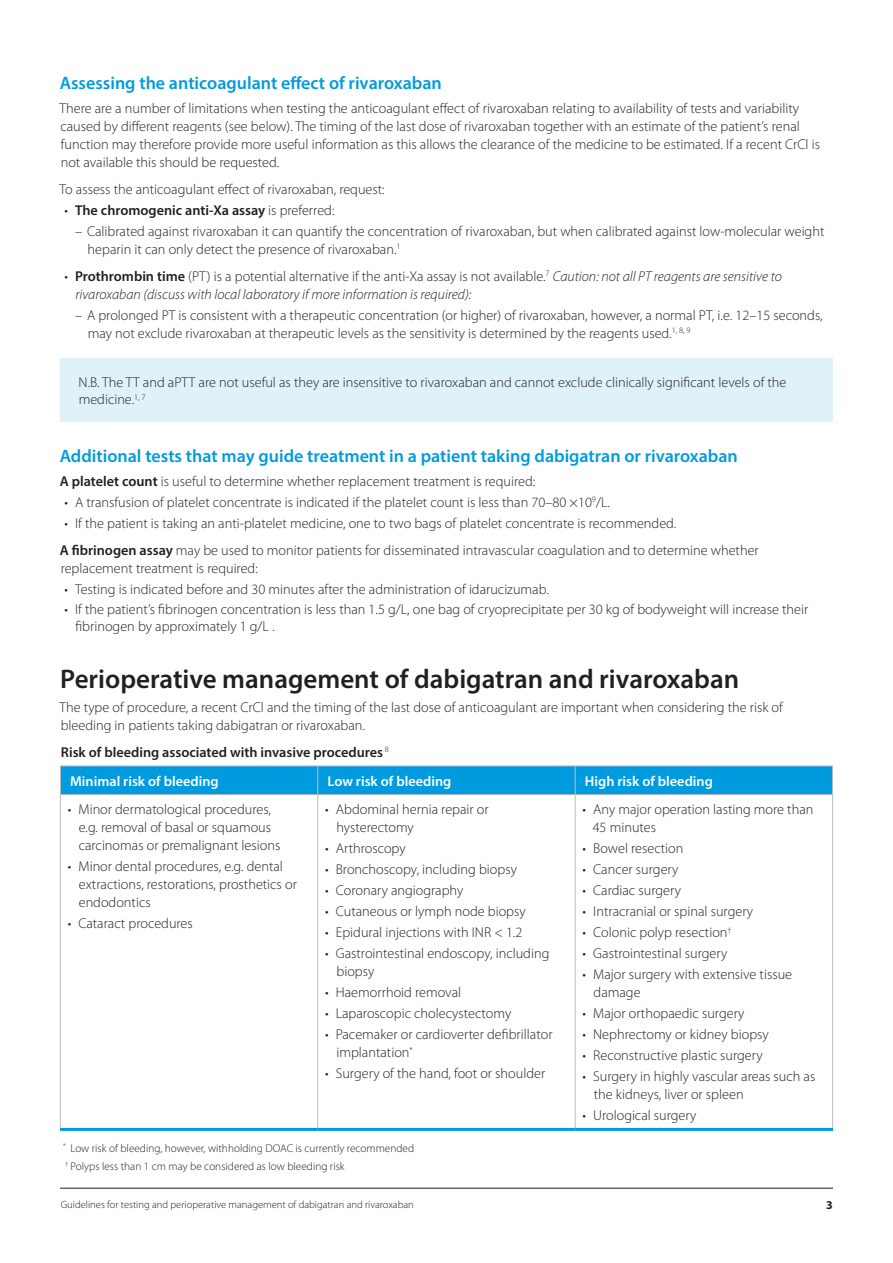
<style>
.page{position:relative;width:893px;height:1263px;background:#fff}
.page>*{position:absolute;margin:0;border:0;box-sizing:border-box;transform-origin:0 0}
.Heading_1{font:600 27px "Myriad Pro";color:#231f20}
.Heading_2{font:600 18px "Myriad Pro";color:#009bde}
.Bullets{font:300 14.25px/18px "Myriad Pro";color:#231f20}
.Body{font:300 14.25px/18px "Myriad Pro";color:#231f20}
.Bullets_L-2{font:300 14.25px/18px "Myriad Pro";color:#231f20}
.Bullets-2{font:italic 300 14.25px/18px "Myriad Pro";color:#231f20}
.t1{font:600 14.25px "Myriad Pro";color:#fff}
.Heading_3{font:600 14.25px "Myriad Pro";color:#231f20}
.Bullets-3{font:600 14.25px "Myriad Pro";color:#231f20}
.t2{font:700 12px "Myriad Pro";color:#231f20}
.Footnote{font:300 11.25px "Myriad Pro";color:#231f20}
.t3{font:300 10.5px "Myriad Pro";color:#231f20}
.s1{font-weight:300}
.s2{font-style:normal}
.s3{font-weight:600;font-style:normal}
.s4{font-weight:600}
</style>
<div class="page">
<div style="left:60px;top:358px;width:773px;height:64px;background:#e1f1fa"></div>
<hr style="left:60px;top:765px;width:258px;height:1px;background:#bcbdc0">
<hr style="left:318px;top:765px;width:257px;height:1px;background:#bcbdc0">
<hr style="left:575px;top:765px;width:258px;height:1px;background:#bcbdc0">
<div style="left:60px;top:766px;width:773px;height:28px;background:#009bde"></div>
<hr style="left:60px;top:794px;width:258px;height:1px;background:#bcbdc0">
<hr style="left:60px;top:795px;width:1px;height:333px;background:#bcbdc0">
<hr style="left:318px;top:794px;width:257px;height:1px;background:#bcbdc0">
<hr style="left:317px;top:795px;width:1px;height:333px;background:#bcbdc0">
<hr style="left:575px;top:794px;width:258px;height:1px;background:#bcbdc0">
<hr style="left:575px;top:795px;width:1px;height:333px;background:#bcbdc0">
<hr style="left:832px;top:795px;width:1px;height:333px;background:#bcbdc0">
<hr style="left:60px;top:1128px;width:258px;height:3px;background:#009bde">
<hr style="left:318px;top:1128px;width:257px;height:3px;background:#009bde">
<hr style="left:575px;top:1128px;width:258px;height:3px;background:#009bde">
<hr style="left:60px;top:1188px;width:773px;height:1px;background:#231f20">
<p class="Heading_2" style="left:60px;top:71px;width:384px">Assessing the anticoagulant effect of rivaroxaban</p>
<p class="Body" style="left:60px;top:99px;width:762px">There are a number of limitations when testing the anticoagulant effect of rivaroxaban relating to availability of tests and variability caused by different reagents (see below). The timing of the last dose of rivaroxaban together with an estimate of the patient’s renal function may therefore provide more useful information as this allows the clearance of the medicine to be estimated. If a recent CrCl is not available this should be requested.</p>
<p class="Body" style="left:60px;top:180px;width:327px">To assess the anticoagulant effect of rivaroxaban, request:</p>
<p class="Bullets-3" style="left:64px;top:201px;width:272px"><span class="s1">•</span> The chromogenic anti-Xa assay <span class="s1">is preferred:</span></p>
<p class="Bullets_L-2" style="left:88px;top:222px;width:738px;text-indent:-12px">– Calibrated against rivaroxaban it can quantify the concentration of rivaroxaban, but when calibrated against low-molecular weight heparin it can only detect the presence of rivaroxaban.<sup>1</sup></p>
<p class="Bullets-2" style="left:75px;top:267px;width:708px;text-indent:-11px"><span class="s2">•</span> <span class="s3">Prothrombin time</span> <span class="s2">(PT) is a potential alternative if the anti-Xa assay is not available.</span><sup>7</sup> Caution: not all PT reagents are sensitive to rivaroxaban (discuss with local laboratory if more information is required):</p>
<p class="Bullets_L-2" style="left:88px;top:306px;width:736px;text-indent:-13px">– A prolonged PT is consistent with a therapeutic concentration (or higher) of rivaroxaban, however, a normal PT, i.e. 12–15 seconds, may not exclude rivaroxaban at therapeutic levels as the sensitivity is determined by the reagents used.<sup>1,</sup> <sup>8,</sup> <sup>9</sup></p>
<p class="Body" style="left:79px;top:374px;width:709px;line-height:17.1px">N.B. The TT and aPTT are not useful as they are insensitive to rivaroxaban and cannot exclude clinically significant levels of the medicine.<sup>1,</sup> <sup>7</sup></p>
<p class="Heading_2" style="left:60px;top:444px;width:680px">Additional tests that may guide treatment in a patient taking dabigatran or rivaroxaban</p>
<p class="Body" style="left:60px;top:472px;width:477px"><span class="s4">A platelet count</span> is useful to determine whether replacement treatment is required:</p>
<p class="Bullets" style="left:64px;top:493px;width:547px">• A transfusion of platelet concentrate is indicated if the platelet count is less than 70–80 ×10<sup>9</sup>/L.</p>
<p class="Bullets" style="left:64px;top:514px;width:613px">• If the patient is taking an anti-platelet medicine, one to two bags of platelet concentrate is recommended.</p>
<p class="Body" style="left:60px;top:541px;width:700px"><span class="s4">A fibrinogen assay</span> may be used to monitor patients for disseminated intravascular coagulation and to determine whether replacement treatment is required:</p>
<p class="Bullets" style="left:64px;top:580px;width:486px">• Testing is indicated before and 30 minutes after the administration of idarucizumab.</p>
<p class="Body" style="left:75px;top:601px;width:734px;line-height:17.1px;text-indent:-11px">• If the patient’s fibrinogen concentration is less than 1.5 g/L, one bag of cryoprecipitate per 30 kg of bodyweight will increase their fibrinogen by approximately 1 g/L .</p>
<p class="Heading_1" style="left:60px;top:661px;width:680px">Perioperative management of dabigatran and rivaroxaban</p>
<p class="Body" style="left:60px;top:698px;width:725px">The type of procedure, a recent CrCl and the timing of the last dose of anticoagulant are important when considering the risk of bleeding in patients taking dabigatran or rivaroxaban.</p>
<p class="Heading_3" style="left:61px;top:743px;width:330px">Risk of bleeding associated with invasive procedures <sup>8</sup></p>
<p class="t1" style="left:70px;top:772px;width:150px">Minimal risk of bleeding</p>
<p class="t1" style="left:328px;top:772px;width:125px">Low risk of bleeding</p>
<p class="t1" style="left:585px;top:772px;width:129px">High risk of bleeding</p>
<p class="Bullets" style="left:79px;top:800px;width:203px;text-indent:-11px">• Minor dermatological procedures, e.g. removal of basal or squamous carcinomas or premalignant lesions</p>
<p class="Bullets" style="left:79px;top:857px;width:220px;text-indent:-11px">• Minor dental procedures, e.g. dental extractions, restorations, prosthetics or endodontics</p>
<p class="Bullets" style="left:68px;top:914px;width:127px">• Cataract procedures</p>
<p class="Bullets" style="left:336px;top:800px;width:154px;text-indent:-11px">• Abdominal hernia repair or hysterectomy</p>
<p class="Bullets" style="left:325px;top:839px;width:82px">• Arthroscopy</p>
<p class="Bullets" style="left:325px;top:860px;width:193px">• Bronchoscopy, including biopsy</p>
<p class="Bullets" style="left:325px;top:881px;width:140px">• Coronary angiography</p>
<p class="Bullets" style="left:325px;top:902px;width:202px">• Cutaneous or lymph node biopsy</p>
<p class="Bullets" style="left:325px;top:923px;width:199px">• Epidural injections with INR &lt; 1.2</p>
<p class="Bullets" style="left:336px;top:944px;width:214px;text-indent:-11px">• Gastrointestinal endoscopy, including biopsy</p>
<p class="Bullets" style="left:325px;top:983px;width:137px">• Haemorrhoid removal</p>
<p class="Bullets" style="left:325px;top:1004px;width:188px">• Laparoscopic cholecystectomy</p>
<p class="Bullets" style="left:336px;top:1025px;width:218px;text-indent:-11px">• Pacemaker or cardioverter defibrillator implantation<sup>*</sup></p>
<p class="Bullets" style="left:325px;top:1064px;width:222px">• Surgery of the hand, foot or shoulder</p>
<p class="Bullets" style="left:593px;top:800px;width:222px;text-indent:-10px">• Any major operation lasting more than<br>45 minutes</p>
<p class="Bullets" style="left:583px;top:839px;width:102px">• Bowel resection</p>
<p class="Bullets" style="left:583px;top:860px;width:97px">• Cancer surgery</p>
<p class="Bullets" style="left:583px;top:881px;width:100px">• Cardiac surgery</p>
<p class="Bullets" style="left:583px;top:902px;width:172px">• Intracranial or spinal surgery</p>
<p class="Bullets" style="left:583px;top:923px;width:150px">• Colonic polyp resection<sup>†</sup></p>
<p class="Bullets" style="left:583px;top:944px;width:146px">• Gastrointestinal surgery</p>
<p class="Bullets" style="left:594px;top:965px;width:200px;text-indent:-11px">• Major surgery with extensive tissue damage</p>
<p class="Bullets" style="left:583px;top:1004px;width:163px">• Major orthopaedic surgery</p>
<p class="Bullets" style="left:583px;top:1025px;width:188px">• Nephrectomy or kidney biopsy</p>
<p class="Bullets" style="left:583px;top:1046px;width:182px">• Reconstructive plastic surgery</p>
<p class="Bullets" style="left:594px;top:1067px;width:223px;text-indent:-11px">• Surgery in highly vascular areas such as the kidneys, liver or spleen</p>
<p class="Bullets" style="left:583px;top:1106px;width:115px">• Urological surgery</p>
<p class="Footnote" style="left:63px;top:1141px;width:352px"><sup>*</sup> Low risk of bleeding, however, withholding DOAC is currently recommended</p>
<p class="Footnote" style="left:65px;top:1159px;width:281px"><sup>†</sup> Polyps less than 1 cm may be considered as low bleeding risk</p>
<p class="t3" style="left:61px;top:1198px;width:355px">Guidelines for testing and perioperative management of dabigatran and rivaroxaban</p>
<p class="t2" style="left:826px;top:1197px;width:8px">3</p>
</div>
